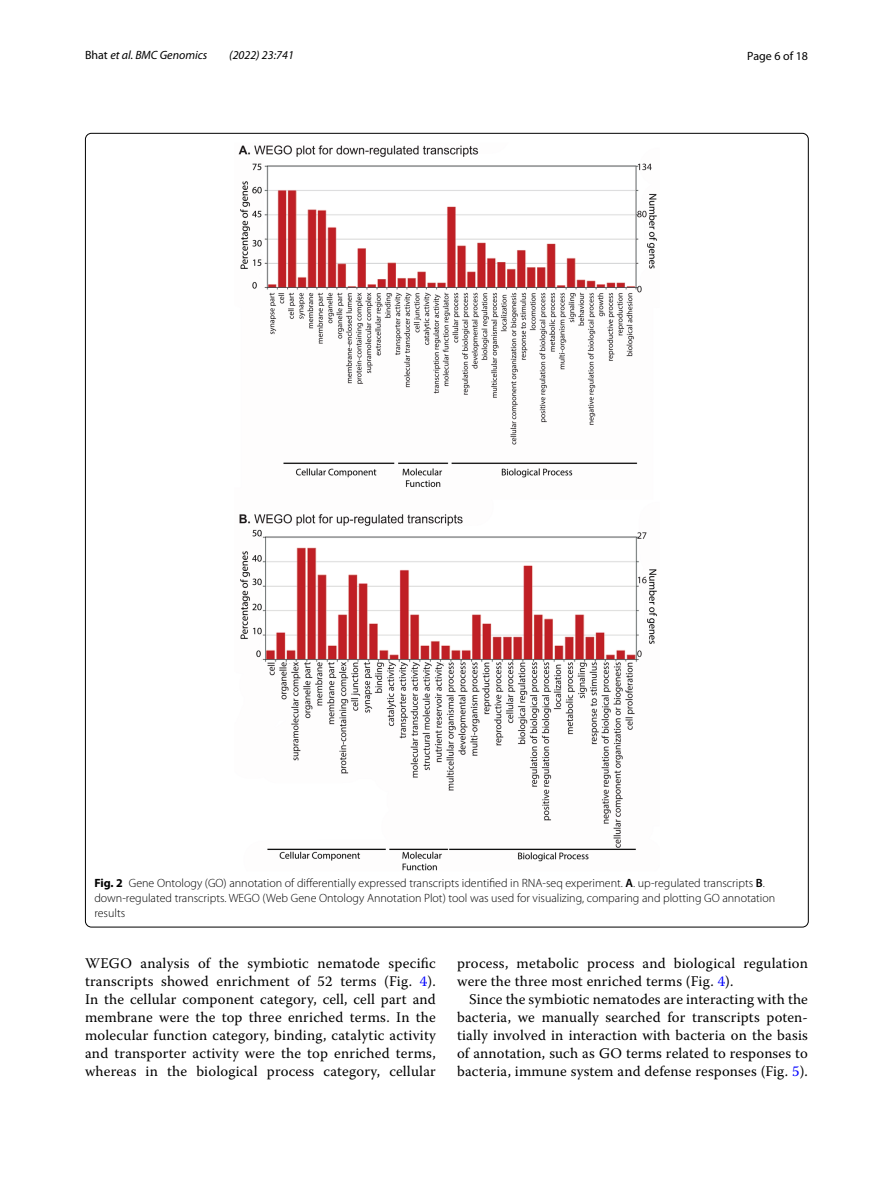
<style>
.page{position:relative;width:893px;height:1187px;background:#fff}
.page>*{position:absolute;margin:0;border:0;box-sizing:border-box;transform-origin:0 0}
.t1{font:14.7px/18px "Warnock Pro";letter-spacing:.015em;color:#000;text-align:justify}
.t2{font:300 12px/15px "Myriad Pro";color:#000}
.t3{font:italic 12px "Myriad Pro";color:#000}
.t4{font:12px "Myriad Pro";color:#000}
.s1{font-style:normal}
.s2{font-weight:700}
.s3{font-weight:600}
.s4{color:#00f}
</style>
<div class="page">
<img style="left:238px;top:145px;width:419px;height:726px">
<p class="t3" style="left:85px;top:48px;width:124px"><span class="s1">Bhat</span> et al. BMC Genomics</p>
<p class="t3" style="left:229px;top:48px;width:66px">(2022) 23:741</p>
<p class="t4" style="left:747px;top:48px;width:62px">Page 6 of 18</p>
<p class="t2" style="left:94px;top:875px;width:682px"><span class="s2">Fig. 2</span> Gene Ontology (GO) annotation of differentially expressed transcripts identified in RNA-seq experiment. <span class="s3">A</span>. up-regulated transcripts <span class="s3">B</span>. down-regulated transcripts. WEGO (Web Gene Ontology Annotation Plot) tool was used for visualizing, comparing and plotting GO annotation results</p>
<p class="t1" style="left:85px;top:954px;width:352px">WEGO analysis of the symbiotic nematode specific transcripts showed enrichment of 52 terms (Fig. <span class="s4">4</span>).<br>In the cellular component category, cell, cell part and membrane were the top three enriched terms. In the molecular function category, binding, catalytic activity and transporter activity were the top enriched terms, whereas in the biological process category, cellular</p>
<p class="t1" style="left:457px;top:954px;width:352px">process, metabolic process and biological regulation were the three most enriched terms (Fig. <span class="s4">4</span>).</p>
<p class="t1" style="left:457px;top:990px;width:352px;text-indent:12px">Since the symbiotic nematodes are interacting with the bacteria, we manually searched for transcripts poten&shy;tially involved in interaction with bacteria on the basis of annotation, such as GO terms related to responses to bacteria, immune system and defense responses (Fig. <span class="s4">5</span>).</p>
</div>
